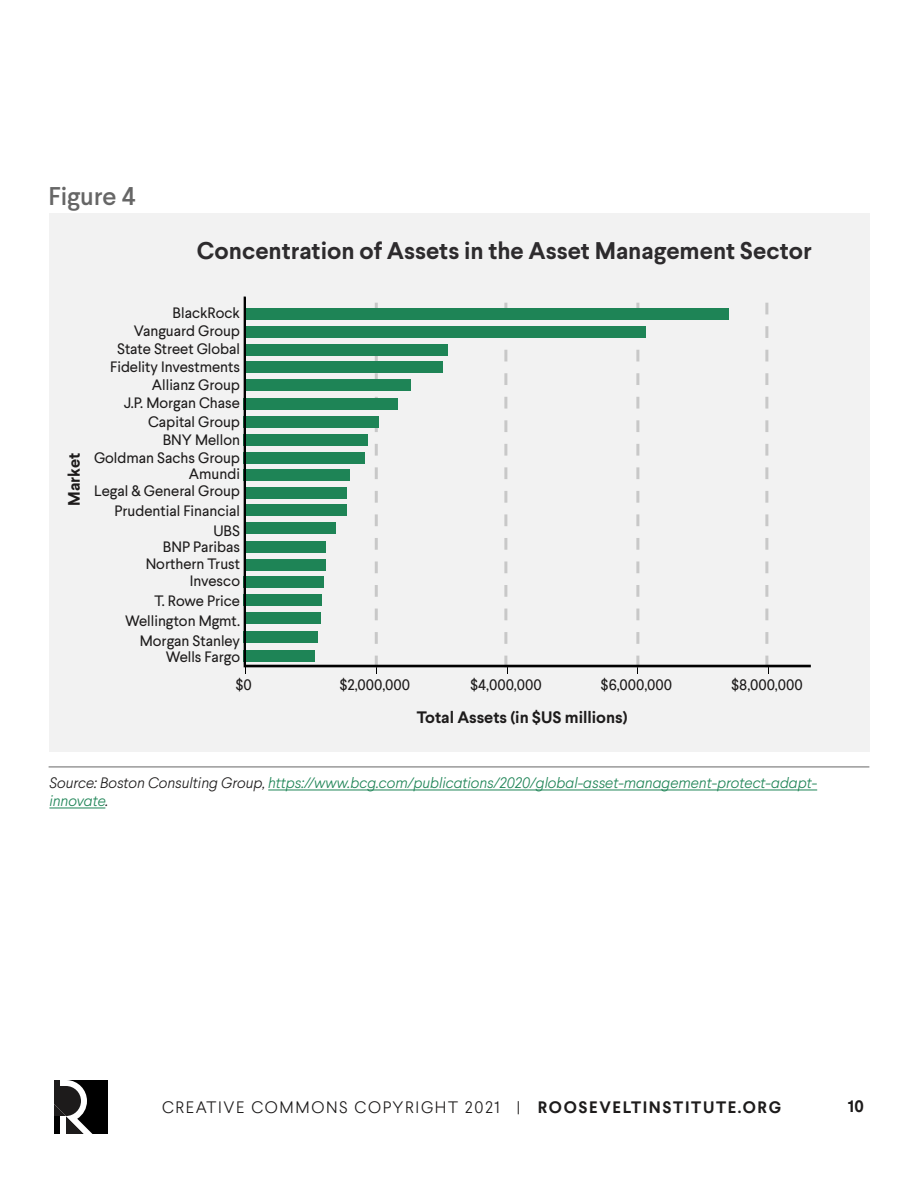
<style>
.page{position:relative;width:918px;height:1188px;background:#fff}
.page>*{position:absolute;margin:0;border:0;box-sizing:border-box;transform-origin:0 0}
.t1{font:500 25.5px "Larsseit";color:#666}
.t2{font:700 24px "Larsseit";color:#2d2b2d}
.t3{font:300 16.5px "Larsseit";letter-spacing:.1em;color:#1d1b1b}
.t4{font:700 16.5px "Larsseit";color:#1d1b1b}
.t5{font:15px/17.9px "Larsseit";color:#1d1b1b;text-align:right}
.t6{font:italic 300 15px/18px "Larsseit";color:#1e8456}
.s1{color:#1d1b1b}
.s2{font-weight:700}
</style>
<div class="page">
<svg style="left:54px;top:1080px;width:54px;height:54px"></svg>
<div style="left:49px;top:214px;width:820px;height:538px;background:#f2f2f2"></div>
<svg style="left:243px;top:296px;width:568px;height:372px"></svg>
<hr style="left:49px;top:767px;width:820px;height:1px;background:#666">
<hr style="left:268px;top:790px;width:549px;height:1px;background:#1e8456">
<hr style="left:49px;top:808px;width:56px;height:1px;background:#1e8456">
<h1 class="t1" style="left:49px;top:180px;width:89px">Figure 4</h1>
<h2 class="t2" style="left:197px;top:235px;width:617px">Concentration of Assets in the Asset Management Sector</h2>
<p class="t4" style="left:63px;top:506px;width:54px;rotate:-90deg">Market</p>
<p class="t5" style="left:94px;top:304px;width:147px">BlackRock<br>Vanguard Group<br>State Street Global<br>Fidelity Investments<br>Allianz Group<br>J.P. Morgan Chase<br>Capital Group<br>BNY Mellon<br>Goldman Sachs Group<br>Amundi<br>Legal &amp; General Group</p>
<p class="t5" style="left:115px;top:501px;width:127px;line-height:19.6px">Prudential Financial<br>UBS</p>
<p class="t5" style="left:146px;top:538px;width:96px;line-height:16.6px">BNP Paribas<br>Northern Trust<br>Invesco</p>
<p class="t5" style="left:125px;top:590px;width:116px;line-height:20px">T. Rowe Price<br>Wellington Mgmt.<br>Morgan Stanley</p>
<p class="t5" style="left:166px;top:648px;width:76px">Wells Fargo</p>
<p class="t5" style="left:235px;top:675px;width:18px">$0</p>
<p class="t5" style="left:339px;top:675px;width:72px">$2,000,000</p>
<p class="t5" style="left:470px;top:675px;width:73px">$4,000,000</p>
<p class="t5" style="left:601px;top:675px;width:73px">$6,000,000</p>
<p class="t5" style="left:731px;top:675px;width:73px">$8,000,000</p>
<p class="t4" style="left:417px;top:706px;width:212px">Total Assets (in $US millions)</p>
<p class="t6" style="left:49px;top:774px;width:769px"><span class="s1">Source: Boston Consulting Group,</span> https://www.bcg.com/publications/2020/global-asset-management-protect-adapt&shy;innovate<span class="s1">.</span></p>
<p class="t3" style="left:162px;top:1096px;width:621px">CREATIVE COMMONS COPYRIGHT 2021 | <span class="s2">ROOSEVELTINSTITUTE.ORG</span></p>
<p class="t4" style="left:848px;top:1096px;width:18px">10</p>
</div>
